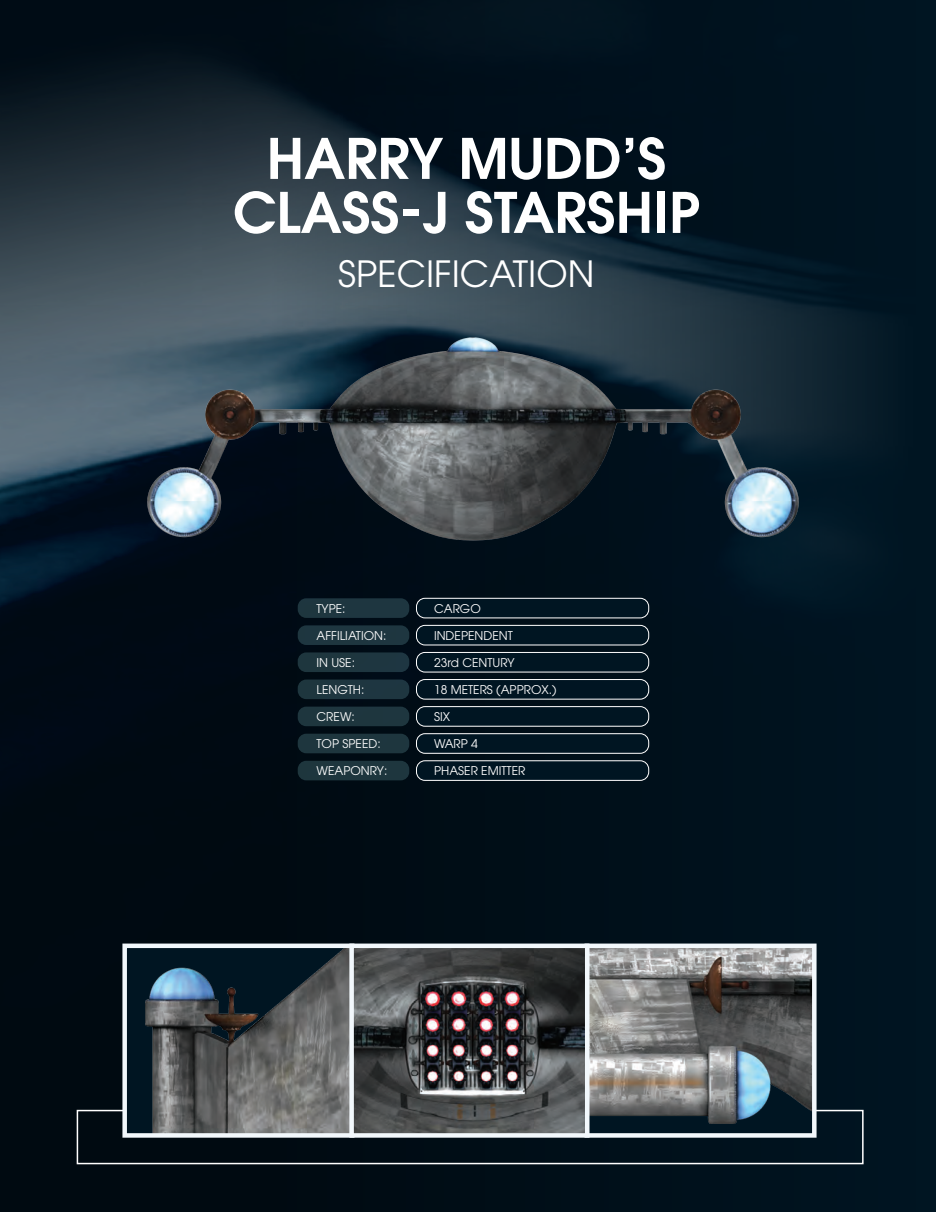
<style>
.page{position:relative;width:936px;height:1212px;background:#fff}
.page>*{position:absolute;margin:0;border:0;box-sizing:border-box;transform-origin:0 0}
.t1{font:600 55.5px/54px "Avant Garde LT";color:#fff;text-align:center}
.t2{font:36px "Avant Garde";color:#fff}
.t3{font:12px "Avant Garde";color:#fff}
</style>
<div class="page">
<img style="left:0;top:0;width:935px;height:1212px">
<div style="left:298px;top:598px;width:111px;height:20px;background:#1e3640;border-radius:9px"></div>
<div style="left:298px;top:625px;width:111px;height:20px;background:#1e3640;border-radius:9px"></div>
<div style="left:298px;top:652px;width:111px;height:20px;background:#1e363f;border-radius:9px"></div>
<div style="left:298px;top:679px;width:111px;height:20px;background:#1e3640;border-radius:9px"></div>
<div style="left:298px;top:707px;width:111px;height:19px;background:#1e363e;border-radius:9px"></div>
<div style="left:298px;top:734px;width:111px;height:19px;background:#1e363e;border-radius:9px"></div>
<div style="left:298px;top:761px;width:111px;height:19px;background:#1e363e;border-radius:9px"></div>
<div style="left:416px;top:598px;width:232px;height:20px;background:#001522;border-radius:9px"></div>
<div style="left:416px;top:598px;width:233px;height:20px;border:1px solid #fff;border-radius:9px"></div>
<div style="left:416px;top:625px;width:232px;height:20px;background:#001522;border-radius:9px"></div>
<div style="left:416px;top:625px;width:233px;height:20px;border:1px solid #fff;border-radius:9px"></div>
<div style="left:416px;top:652px;width:232px;height:20px;background:#001522;border-radius:9px"></div>
<div style="left:416px;top:652px;width:233px;height:20px;border:1px solid #fff;border-radius:9px"></div>
<div style="left:416px;top:679px;width:232px;height:20px;background:#001522;border-radius:9px"></div>
<div style="left:416px;top:679px;width:233px;height:20px;border:1px solid #fff;border-radius:9px"></div>
<div style="left:416px;top:707px;width:232px;height:19px;background:#001522;border-radius:9px"></div>
<div style="left:416px;top:706px;width:233px;height:20px;border:1px solid #fff;border-radius:9px"></div>
<div style="left:416px;top:734px;width:232px;height:19px;background:#001522;border-radius:9px"></div>
<div style="left:416px;top:733px;width:233px;height:21px;border:1px solid #fff;border-radius:9px"></div>
<div style="left:416px;top:761px;width:232px;height:19px;background:#001522;border-radius:9px"></div>
<div style="left:416px;top:760px;width:233px;height:21px;border:1px solid #fff;border-radius:9px"></div>
<div style="left:77px;top:1110px;width:786px;height:54px;border:2px solid #fff"></div>
<img style="left:127px;top:948px;width:222px;height:185px">
<div style="left:122px;top:943px;width:232px;height:195px;border:4px solid #f2f8fc"></div>
<svg style="left:589px;top:948px;width:222px;height:185px;background:#707476"></svg>
<div style="left:584px;top:943px;width:232px;height:195px;border:4px solid #f2f8fc"></div>
<svg style="left:354px;top:948px;width:230px;height:185px;background:#48484a"></svg>
<div style="left:349px;top:943px;width:240px;height:195px;border:4px solid #f2f8fc"></div>
<img style="left:135px;top:317px;width:675px;height:254px">
<h1 class="t1" style="left:233px;top:131px;width:468px">HARRY MUDD’S<br>CLASS-J STARSHIP</h1>
<h2 class="t2" style="left:338px;top:253px;width:257px">SPECIFICATION</h2>
<p class="t3" style="left:316px;top:601px;width:31px">TYPE:</p>
<p class="t3" style="left:434px;top:601px;width:48px">CARGO</p>
<p class="t3" style="left:316px;top:628px;width:71px">AFFILIATION:</p>
<p class="t3" style="left:434px;top:628px;width:80px">INDEPENDENT</p>
<p class="t3" style="left:316px;top:655px;width:40px">IN USE:</p>
<p class="t3" style="left:434px;top:655px;width:82px">23rd CENTURY</p>
<p class="t3" style="left:316px;top:682px;width:49px">LENGTH:</p>
<p class="t3" style="left:434px;top:682px;width:124px">18 METERS (APPROX.)</p>
<p class="t3" style="left:316px;top:709px;width:40px">CREW:</p>
<p class="t3" style="left:434px;top:709px;width:17px">SIX</p>
<p class="t3" style="left:316px;top:736px;width:66px">TOP SPEED:</p>
<p class="t3" style="left:434px;top:736px;width:45px">WARP 4</p>
<p class="t3" style="left:316px;top:763px;width:72px">WEAPONRY:</p>
<p class="t3" style="left:434px;top:763px;width:93px">PHASER EMITTER</p>
</div>
